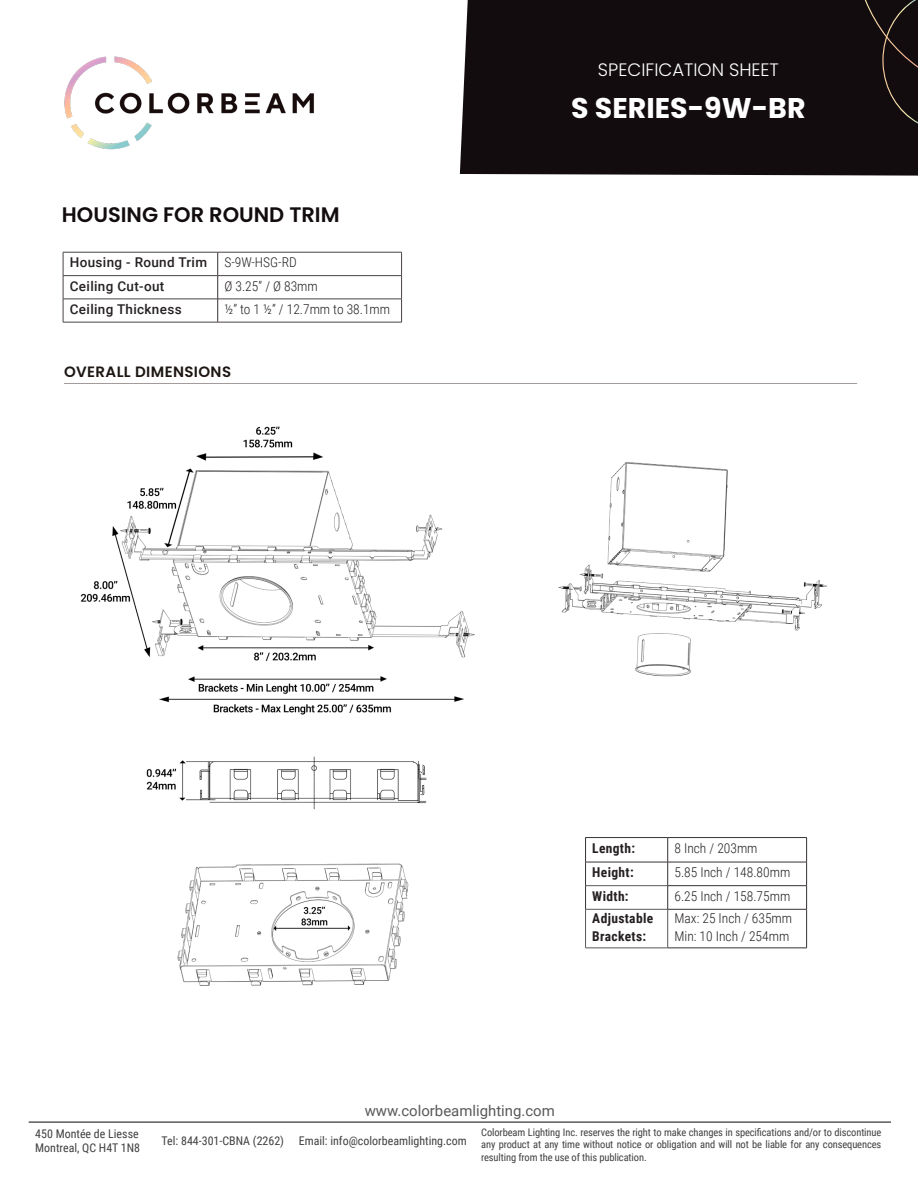
<style>
.page{position:relative;width:918px;height:1188px;background:#fff}
.page>*{position:absolute;margin:0;border:0;box-sizing:border-box;transform-origin:0 0}
.t1{font:700 28.5px "Poppins";color:#fff}
.t2{font:600 21px "Poppins";color:#120c0e}
.t3{font:300 18px "Poppins";color:#fff}
.t4{font:15px "Roboto";color:#58595b}
.t5{font:600 15px "Poppins";letter-spacing:.025em;color:#1d1714}
.t6{font:300 13.5px/18px "Roboto Condensed";color:#252021}
.t7{font:500 13.5px "Roboto";letter-spacing:.025em;color:#252021}
.t8{font:700 13.5px/18px "Roboto Condensed";letter-spacing:.025em;color:#252021}
.t9{font:12px/14.4px "Roboto Condensed";color:#414042}
.t10{font:10.5px/12.6px "Roboto Condensed";letter-spacing:-.01em;color:#414042;text-align:justify}
</style>
<div class="page">
<hr style="left:29px;top:1121px;width:862px;height:2px;background:#58595b">
<div style="left:460px;top:0;width:458px;height:176px;background:#120c0e"></div>
<svg style="left:865px;top:0;width:53px;height:124px;background:#1b1414"></svg>
<img style="left:64px;top:56px;width:250px;height:94px">
<img style="left:80px;top:426px;width:747px;height:560px">
<hr style="left:63px;top:252px;width:155px;height:1px;background:#4a4543">
<hr style="left:218px;top:252px;width:184px;height:1px;background:#4a4543">
<hr style="left:63px;top:275px;width:155px;height:1px;background:#4a4543">
<hr style="left:218px;top:275px;width:184px;height:1px;background:#4a4543">
<hr style="left:63px;top:299px;width:155px;height:1px;background:#4a4543">
<svg style="left:63px;top:252px;width:1px;height:70px"></svg>
<hr style="left:218px;top:299px;width:184px;height:1px;background:#4a4543">
<svg style="left:401px;top:252px;width:1px;height:70px"></svg>
<hr style="left:63px;top:322px;width:155px;height:1px;background:#4a4543">
<hr style="left:218px;top:322px;width:184px;height:1px;background:#4a4543">
<svg style="left:217px;top:252px;width:1px;height:70px"></svg>
<hr style="left:64px;top:383px;width:793px;height:1px;background:#a29c9a">
<hr style="left:585px;top:837px;width:83px;height:1px;background:#373132">
<hr style="left:585px;top:862px;width:83px;height:1px;background:#373132">
<svg style="left:585px;top:838px;width:1px;height:71px"></svg>
<hr style="left:586px;top:885px;width:82px;height:1px;background:#58595b">
<hr style="left:585px;top:909px;width:83px;height:1px;background:#58595b">
<hr style="left:585px;top:909px;width:1px;height:39px;background:#58595b">
<hr style="left:667px;top:909px;width:1px;height:39px;background:#58595b">
<hr style="left:585px;top:948px;width:83px;height:1px;background:#58595b">
<hr style="left:668px;top:885px;width:139px;height:1px;background:#373132">
<hr style="left:668px;top:909px;width:139px;height:1px;background:#373132">
<hr style="left:668px;top:948px;width:139px;height:1px;background:#373132">
<hr style="left:668px;top:862px;width:139px;height:1px;background:#373132">
<hr style="left:668px;top:837px;width:139px;height:1px;background:#373132">
<svg style="left:667px;top:838px;width:1px;height:71px"></svg>
<svg style="left:806px;top:838px;width:1px;height:71px"></svg>
<hr style="left:806px;top:909px;width:1px;height:39px;background:#373132">
<h2 class="t2" style="left:62px;top:202px;width:279px">HOUSING FOR ROUND TRIM</h2>
<p class="t7" style="left:70px;top:253px;width:139px">Housing - Round Trim</p>
<p class="t6" style="left:224px;top:253px;width:74px">S-9W-HSG-RD</p>
<p class="t7" style="left:70px;top:277px;width:96px">Ceiling Cut-out</p>
<p class="t6" style="left:224px;top:277px;width:95px">Ø 3.25’’ / Ø 83mm</p>
<p class="t7" style="left:70px;top:300px;width:113px">Ceiling Thickness</p>
<p class="t6" style="left:224px;top:300px;width:167px">½” to 1 ½” / 12.7mm to 38.1mm</p>
<h3 class="t5" style="left:64px;top:363px;width:169px">OVERALL DIMENSIONS</h3>
<h3 class="t3" style="left:598px;top:60px;width:183px">SPECIFICATION SHEET</h3>
<h1 class="t1" style="left:571px;top:92px;width:236px">S SERIES-9W-BR</h1>
<p class="t8" style="left:592px;top:839px;width:44px">Length:</p>
<p class="t6" style="left:674px;top:839px;width:85px">8 Inch / 203mm</p>
<p class="t8" style="left:592px;top:863px;width:43px">Height:</p>
<p class="t6" style="left:674px;top:863px;width:117px">5.85 Inch / 148.80mm</p>
<p class="t8" style="left:592px;top:887px;width:38px">Width:</p>
<p class="t6" style="left:674px;top:887px;width:117px">6.25 Inch / 158.75mm</p>
<p class="t8" style="left:592px;top:909px;width:62px">Adjustable<br>Brackets:</p>
<p class="t6" style="left:674px;top:909px;width:119px">Max: 25 Inch / 635mm<br>Min: 10 Inch / 254mm</p>
<h3 class="t4" style="left:365px;top:1100px;width:192px">www.colorbeamlighting.com</h3>
<p class="t9" style="left:35px;top:1126px;width:106px">450 Montée de Liesse<br>Montreal, QC H4T 1N8</p>
<p class="t9" style="left:299px;top:1133px;width:170px">Email: info@colorbeamlighting.com</p>
<p class="t10" style="left:481px;top:1125px;width:402px">Colorbeam Lighting Inc. reserves the right to make changes in specifications and/or to discontinue any product at any time without notice or obligation and will not be liable for any consequences resulting from the use of this publication.</p>
<p class="t9" style="left:162px;top:1133px;width:124px">Tel: 844-301-CBNA (2262)</p>
</div>
